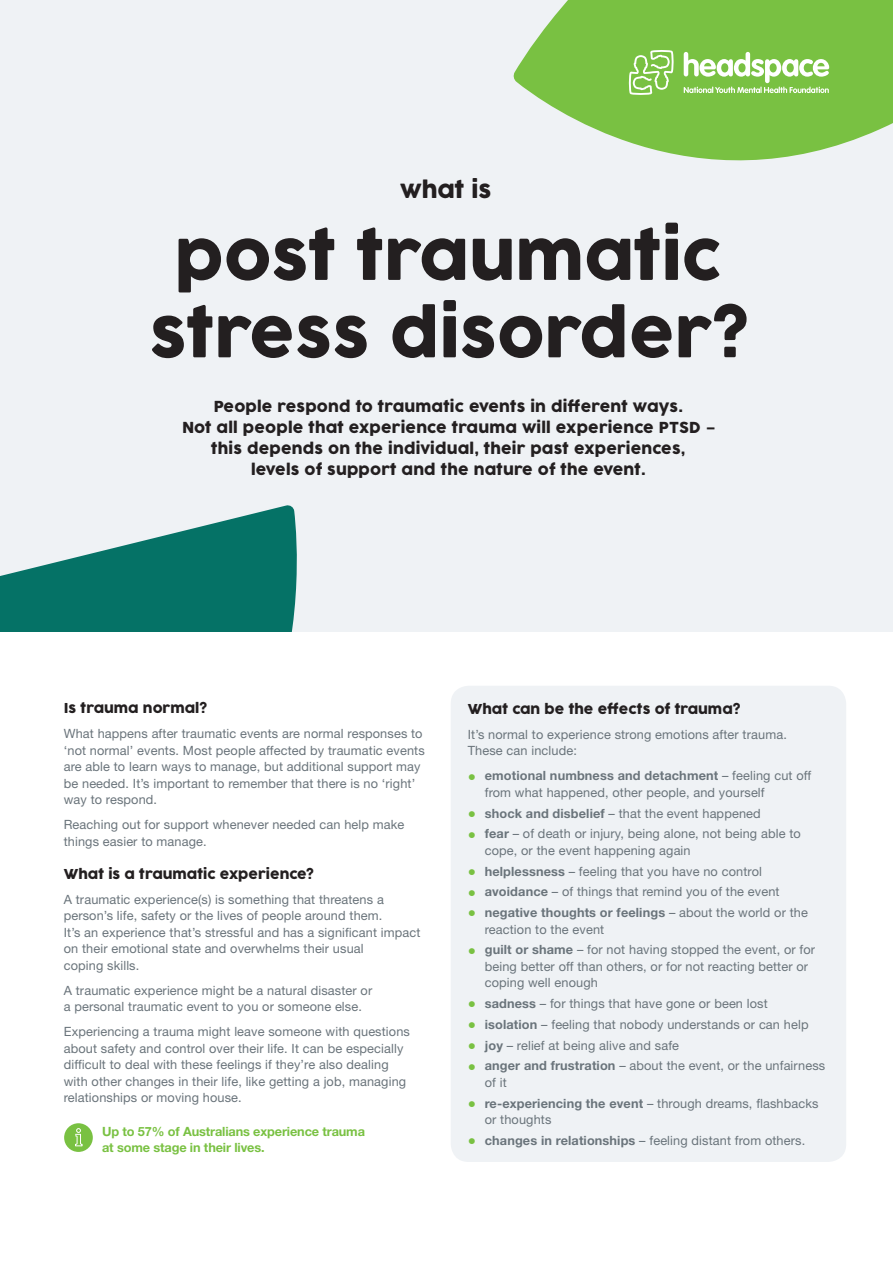
<style>
.page{position:relative;width:893px;height:1263px;background:#fff}
.page>*{position:absolute;margin:0;border:0;box-sizing:border-box;transform-origin:0 0}
.t1{font:64.5px/77.4px "Cocogoose Pro";color:#231f20;text-align:center}
.t2{font:22.5px "Cocogoose Pro";color:#231f20}
.t3{font:15px/21px "Cocogoose Pro";letter-spacing:.01em;color:#231f20;text-align:center}
.t4{font:13.5px "Cocogoose Pro";color:#231f20}
.t5{font:12.75px/16.5px "Helvetica Neue LT Std";letter-spacing:.01em;color:#6a747b}
.t6{font:700 12.75px/16.5px "Helvetica Neue LT Std";letter-spacing:-.01em;color:#79c142}
.s1{font-weight:700;font-size:16.5px;color:#79c142}
.s2{font-weight:700}
</style>
<div class="page">
<div style="left:0;top:0;width:893px;height:631px;background:#eff2f5"></div>
<svg style="left:0;top:505px;width:297px;height:126px"></svg>
<svg style="left:513px;top:0;width:380px;height:161px;fill:#79c142"></svg>
<svg style="left:629px;top:50px;width:45px;height:45px"></svg>
<svg style="left:684px;top:52px;width:145px;height:41px"></svg>
<div style="left:64px;top:1123px;width:29px;height:29px;background:#79c142;border-radius:50%"></div>
<svg style="left:75px;top:1128px;width:8px;height:18px"></svg>
<div style="left:451px;top:686px;width:395px;height:476px;background:#eff2f5;border-radius:18px"></div>
<h2 class="t2" style="left:400px;top:175px;width:93px">what is</h2>
<h1 class="t1" style="left:150px;top:220px;width:600px">post traumatic stress disorder?</h1>
<p class="t3" style="left:182px;top:397px;width:535px">People respond to traumatic events in different ways.<br>Not all people that experience trauma will experience PTSD – this depends on the individual, their past experiences,<br>levels of support and the nature of the event.</p>
<p class="t4" style="left:64px;top:699px;width:145px">Is trauma normal?</p>
<p class="t5" style="left:64px;top:725px;width:362px">What happens after traumatic events are normal responses to ‘not normal’ events. Most people affected by traumatic events are able to learn ways to manage, but additional support may be needed. It’s important to remember that there is no ‘right’ way to respond.</p>
<p class="t5" style="left:64px;top:816px;width:342px">Reaching out for support whenever needed can help make things easier to manage.</p>
<p class="t4" style="left:64px;top:865px;width:251px">What is a traumatic experience?</p>
<p class="t5" style="left:64px;top:891px;width:358px">A traumatic experience(s) is something that threatens a person’s life, safety or the lives of people around them.<br>It’s an experience that’s stressful and has a significant impact on their emotional state and overwhelms their usual<br>coping skills.</p>
<p class="t5" style="left:64px;top:982px;width:310px">A traumatic experience might be a natural disaster or a personal traumatic event to you or someone else.</p>
<p class="t5" style="left:64px;top:1023px;width:348px">Experiencing a trauma might leave someone with questions about safety and control over their life. It can be especially difficult to deal with these feelings if they’re also dealing with other changes in their life, like getting a job, managing relationships or moving house.</p>
<p class="t6" style="left:102px;top:1123px;width:264px">Up to 57% of Australians experience trauma at some stage in their lives.</p>
<p class="t4" style="left:468px;top:700px;width:274px">What can be the effects of trauma?</p>
<p class="t5" style="left:468px;top:726px;width:321px">It’s normal to experience strong emotions after trauma.<br>These can include:</p>
<p class="t5" style="left:485px;top:767px;width:328px;text-indent:-17px"><span class="s1">•</span> <span class="s2">emotional numbness and detachment</span> – feeling cut off from what happened, other people, and yourself</p>
<p class="t5" style="left:468px;top:805px;width:294px"><span class="s1">•</span> <span class="s2">shock and disbelief</span> – that the event happened</p>
<p class="t5" style="left:485px;top:825px;width:318px;text-indent:-17px"><span class="s1">•</span> <span class="s2">fear</span> – of death or injury, being alone, not being able to cope, or the event happening again</p>
<p class="t5" style="left:468px;top:863px;width:296px"><span class="s1">•</span> <span class="s2">helplessness</span> – feeling that you have no control</p>
<p class="t5" style="left:468px;top:883px;width:313px"><span class="s1">•</span> <span class="s2">avoidance</span> – of things that remind you of the event</p>
<p class="t5" style="left:485px;top:904px;width:325px;text-indent:-17px"><span class="s1">•</span> <span class="s2">negative thoughts or feelings</span> – about the world or the reaction to the event</p>
<p class="t5" style="left:485px;top:941px;width:332px;text-indent:-17px"><span class="s1">•</span> <span class="s2">guilt or shame</span> – for not having stopped the event, or for being better off than others, or for not reacting better or coping well enough</p>
<p class="t5" style="left:468px;top:995px;width:302px"><span class="s1">•</span> <span class="s2">sadness</span> – for things that have gone or been lost</p>
<p class="t5" style="left:468px;top:1016px;width:342px"><span class="s1">•</span> <span class="s2">isolation</span> – feeling that nobody understands or can help</p>
<p class="t5" style="left:468px;top:1037px;width:213px"><span class="s1">•</span> <span class="s2">joy</span> – relief at being alive and safe</p>
<p class="t5" style="left:485px;top:1057px;width:342px;text-indent:-17px"><span class="s1">•</span> <span class="s2">anger and frustration</span> – about the event, or the unfairness of it</p>
<p class="t5" style="left:485px;top:1095px;width:335px;text-indent:-17px"><span class="s1">•</span> <span class="s2">re-experiencing the event</span> – through dreams, flashbacks or thoughts</p>
<p class="t5" style="left:468px;top:1132px;width:339px"><span class="s1">•</span> <span class="s2">changes in relationships</span> – feeling distant from others.</p>
</div>
